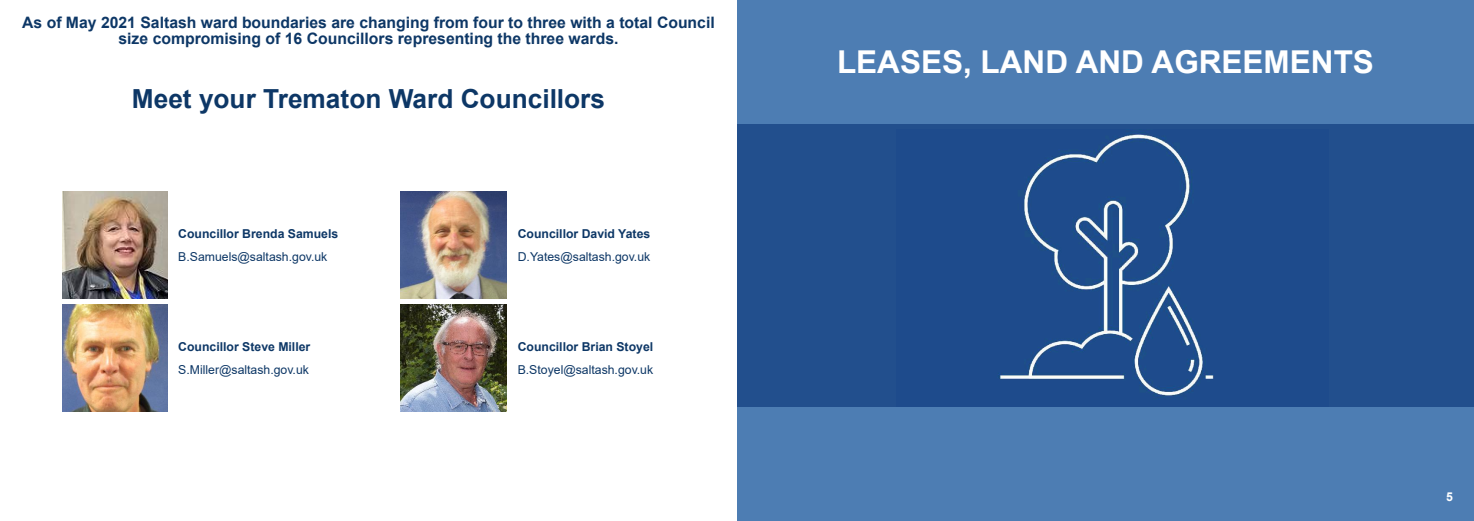
<style>
.page{position:relative;width:1474px;height:521px;background:#fff}
.page>*{position:absolute;margin:0;border:0;box-sizing:border-box;transform-origin:0 0}
.t1{font:700 31.5px "Arial";color:#fff}
.t2{font:700 26.25px "Arial";color:#0d3766}
.t3{font:700 15.75px/16.3px "Arial";color:#0d3766;text-align:center}
.t4{font:12.25px "Arial";color:#0d3766}
.t5{font:700 12.25px "Arial";color:#0d3766}
.t6{font:700 12.25px "Arial";color:#fff}
</style>
<div class="page">
<div style="left:737px;top:0;width:736px;height:521px;background:#4d7db3"></div>
<div style="left:737px;top:124px;width:736px;height:283px;background:#224f8d"></div>
<img style="left:998px;top:131px;width:216px;height:267px">
<img style="left:62px;top:191px;width:106px;height:107px">
<img style="left:62px;top:305px;width:106px;height:107px">
<img style="left:401px;top:191px;width:105px;height:107px">
<img style="left:401px;top:305px;width:105px;height:107px">
<p class="t3" style="left:22px;top:15px;width:694px">As of May 2021 Saltash ward boundaries are changing from four to three with a total Council size compromising of 16 Councillors representing the three wards.</p>
<h2 class="t2" style="left:132px;top:89px;width:475px">Meet your Trematon Ward Councillors</h2>
<p class="t5" style="left:178px;top:229px;width:161px">Councillor Brenda Samuels</p>
<p class="t4" style="left:178px;top:252px;width:151px">B.Samuels@saltash.gov.uk</p>
<p class="t5" style="left:178px;top:342px;width:134px">Councillor Steve Miller</p>
<p class="t4" style="left:178px;top:365px;width:132px">S.Miller@saltash.gov.uk</p>
<p class="t5" style="left:518px;top:229px;width:134px">Councillor David Yates</p>
<p class="t4" style="left:518px;top:252px;width:134px">D.Yates@saltash.gov.uk</p>
<p class="t5" style="left:518px;top:342px;width:137px">Councillor Brian Stoyel</p>
<p class="t4" style="left:518px;top:365px;width:137px">B.Stoyel@saltash.gov.uk</p>
<h1 class="t1" style="left:837px;top:51px;width:538px">LEASES, LAND AND AGREEMENTS</h1>
<p class="t6" style="left:1445px;top:492px;width:8px">5</p>
</div>
